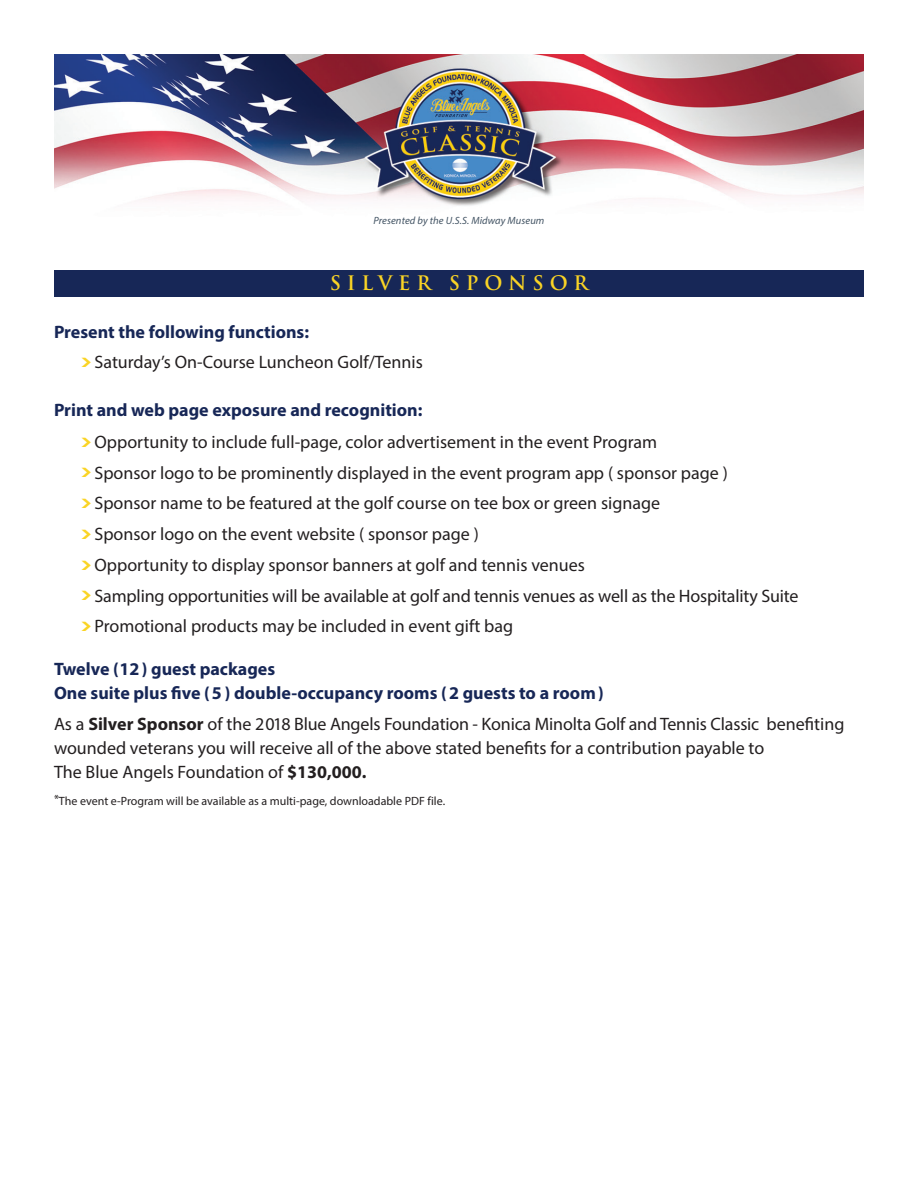
<style>
.page{position:relative;width:918px;height:1188px;background:#fff}
.page>*{position:absolute;margin:0;border:0;box-sizing:border-box;transform-origin:0 0}
.t1{font:700 19.5px "Trajan Pro";letter-spacing:.3em;color:#fad425}
.t2{font:18px/30.8px "Myriad Pro";color:#231f20}
.t3{font:700 18px/24px "Myriad Pro";color:#172757}
.t4{font:12px "Myriad Pro";color:#231f20}
.t5{font:italic 10.5px "Myriad Pro";letter-spacing:.01em;color:#435464}
.s1{font-weight:700}
</style>
<div class="page">
<div style="left:54px;top:270px;width:810px;height:27px;background:#172757"></div>
<img style="left:54px;top:54px;width:810px;height:152px">
<p class="t5" style="left:374px;top:214px;width:172px">Presented by the U.S.S. Midway Museum</p>
<p class="t1" style="left:330px;top:271px;width:260px">SILVER SPONSOR</p>
<p class="t3" style="left:54px;top:319px;width:257px">Present the following functions:</p>
<p class="t2" style="left:94px;top:347px;width:330px">Saturday’s On-Course Luncheon Golf/Tennis</p>
<p class="t3" style="left:54px;top:397px;width:370px">Print and web page exposure and recognition:</p>
<p class="t2" style="left:94px;top:426px;width:706px">Opportunity to include full-page, color advertisement in the event Program<br>Sponsor logo to be prominently displayed in the event program app ( sponsor page )<br>Sponsor name to be featured at the golf course on tee box or green signage<br>Sponsor logo on the event website ( sponsor page )<br>Opportunity to display sponsor banners at golf and tennis venues<br>Sampling opportunities will be available at golf and tennis venues as well as the Hospitality Suite Promotional products may be included in event gift bag</p>
<p class="t3" style="left:54px;top:656px;width:551px">Twelve ( 12 ) guest packages<br>One suite plus five ( 5 ) double-occupancy rooms ( 2 guests to a room )</p>
<p class="t2" style="left:54px;top:711px;width:792px;line-height:24px">As a <span class="s1">Silver Sponsor</span> of the 2018 Blue Angels Foundation - Konica Minolta Golf and Tennis Classic benefiting wounded veterans you will receive all of the above stated benefits for a contribution payable to<br>The Blue Angels Foundation of <span class="s1">$130,000.</span></p>
<p class="t4" style="left:54px;top:793px;width:393px">*The event e-Program will be available as a multi-page, downloadable PDF file.</p>
</div>
